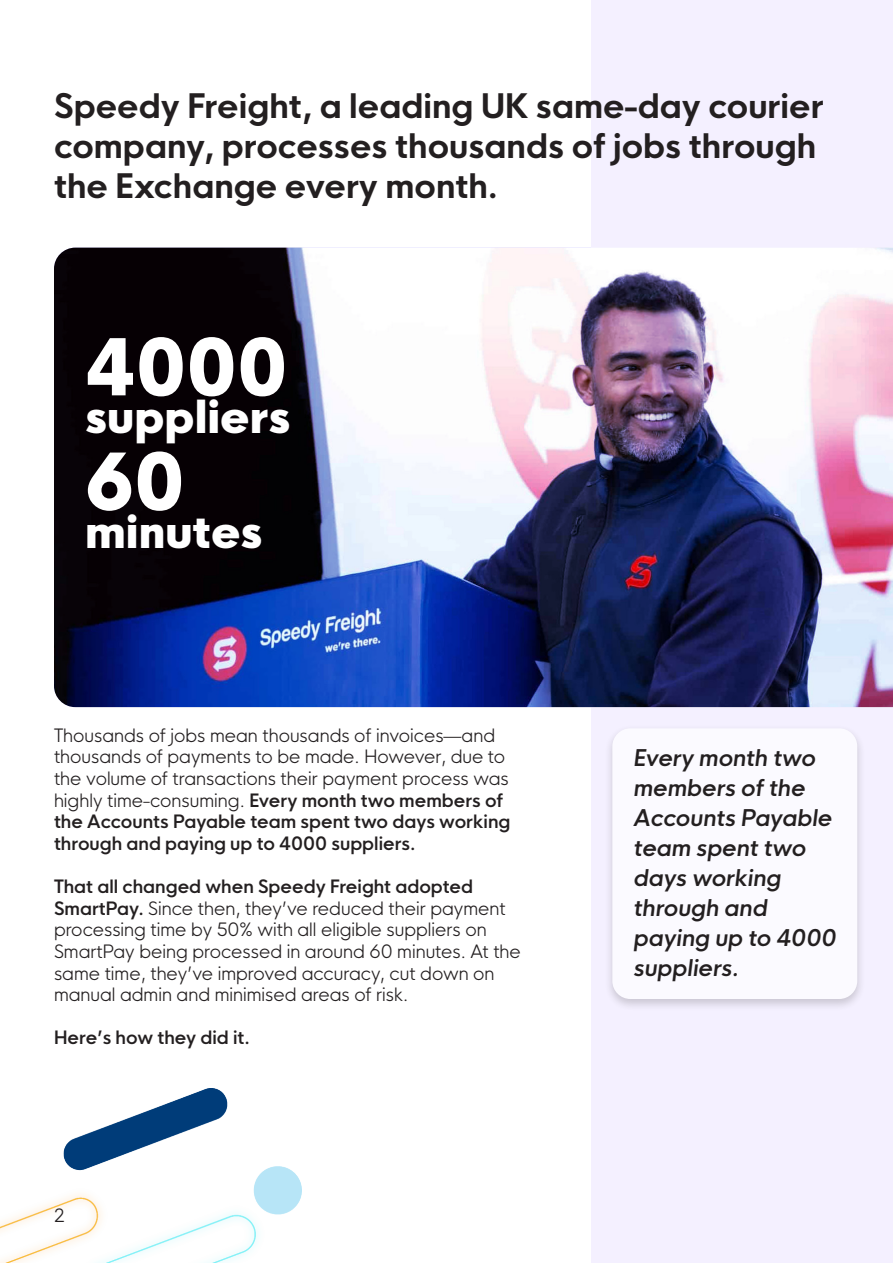
<style>
.page{position:relative;width:893px;height:1263px;background:#fff}
.page>*{position:absolute;margin:0;border:0;box-sizing:border-box;transform-origin:0 0}
.t1{font:800 76.2px "HK Nova";color:#fff}
.t2{font:800 44.55px "HK Nova";color:#fff}
.t3{font:700 33px/39.6px "HK Nova";color:#231f20}
.t4{font:600 22.5px/30px "HK Nova";color:#231f20}
.t5{font:300 18px/21.6px "HK Nova";color:#231f20}
.t6{font:600 18px "HK Nova";color:#231f20}
.s1{font-weight:600}
</style>
<div class="page">
<div style="left:591px;top:0;width:302px;height:1263px;background:#f4f0ff"></div>
<img style="left:0;top:1089px;width:301px;height:174px">
<div style="left:604px;top:724px;width:261px;height:288px;background:#231f20;opacity:.2"></div>
<div style="left:612px;top:728px;width:245px;height:271px;background:#fbfaff;border-radius:18px"></div>
<img style="left:54px;top:248px;width:839px;height:459px">
<h3 class="t3" style="left:54px;top:82px;width:771px">Speedy Freight, a leading UK same-day courier company, processes thousands of jobs through the Exchange every month.</h3>
<h1 class="t1" style="left:85px;top:301px;width:204px">4000</h1>
<h2 class="t2" style="left:85px;top:379px;width:207px">suppliers</h2>
<h1 class="t1" style="left:85px;top:416px;width:101px">60</h1>
<h2 class="t2" style="left:85px;top:493px;width:179px">minutes</h2>
<p class="t5" style="left:54px;top:722px;width:458px">Thousands of jobs mean thousands of invoices—and thousands of payments to be made. However, due to the volume of transactions their payment process was highly time-consuming. <span class="s1">Every month two members of the Accounts Payable team spent two days working through and paying up to 4000 suppliers.</span></p>
<p class="t5" style="left:54px;top:873px;width:468px"><span class="s1">That all changed when Speedy Freight adopted SmartPay.</span> Since then, they’ve reduced their payment processing time by 50% with all eligible suppliers on SmartPay being processed in around 60 minutes. At the same time, they’ve improved accuracy, cut down on manual admin and minimised areas of risk.</p>
<p class="t6" style="left:54px;top:1022px;width:197px">Here’s how they did it.</p>
<p class="t5" style="left:54px;top:1203px;width:12px">2</p>
<p class="t4" style="left:633px;top:740px;width:208px">Every month two members of the<br>Accounts Payable team spent two days working through and paying up to 4000 suppliers.</p>
</div>
